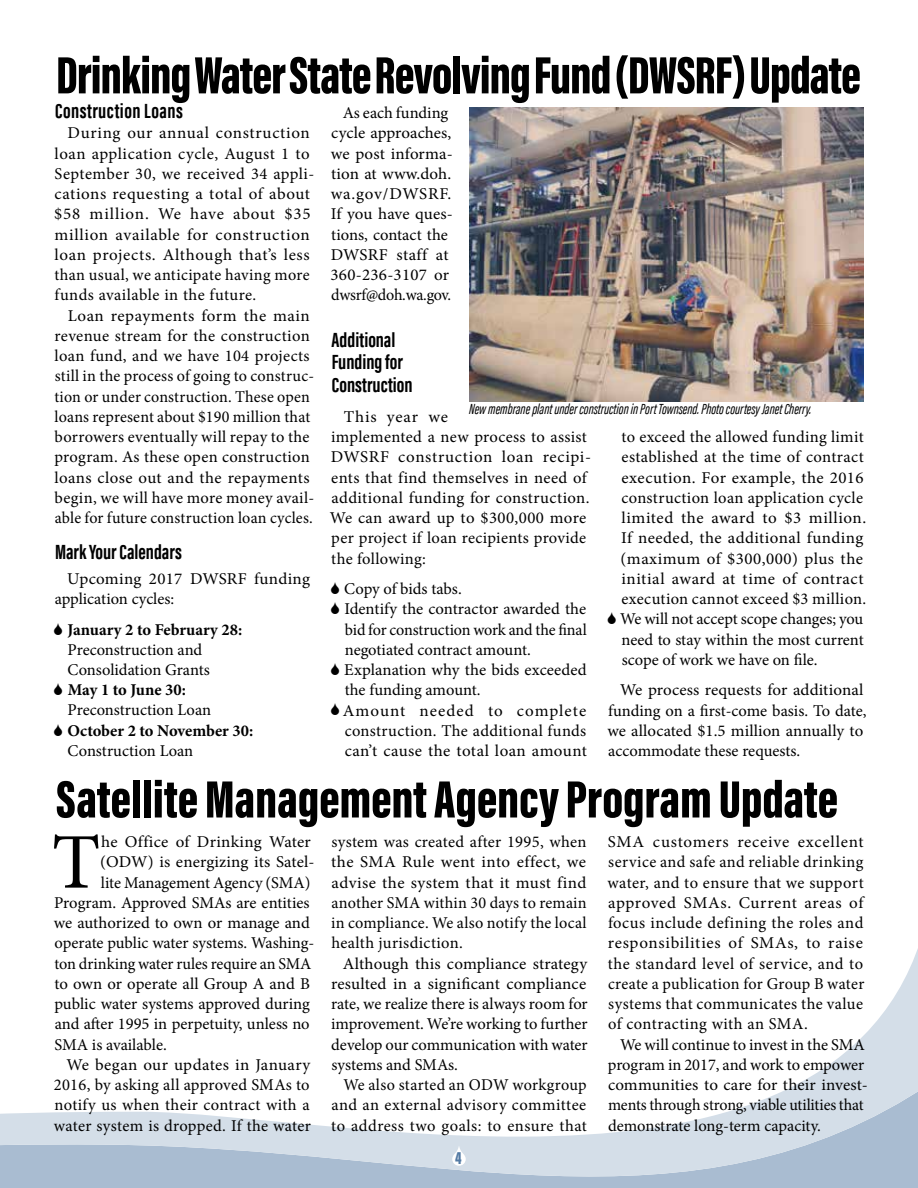
<style>
.page{position:relative;width:918px;height:1188px;background:#fff}
.page>*{position:absolute;margin:0;border:0;box-sizing:border-box;transform-origin:0 0}
.t1{font:78.75px "Minion Pro";color:#000}
.t2{font:900 54px "Acumin Pro Extra Cond";letter-spacing:-.005em;color:#000}
.t3{font:700 21px/22.5px "Acumin Pro Extra Cond";color:#000}
.t4{font:700 21px "Acumin Pro Extra Cond";letter-spacing:.02em;color:#000}
.t5{font:900 18px "Acumin Pro Extra Cond";color:#537aa4}
.t6{font:16.5px/20.2px "Minion Pro";letter-spacing:.01em;color:#000}
.t7{font:16.5px/20.2px "Minion Pro";letter-spacing:.03em;color:#000}
.t8{font:700 16.5px "Minion Pro";letter-spacing:-.005em;color:#000}
.t9{font:16.5px "Minion Pro";letter-spacing:-.01em;color:#000}
.t10{font:italic 15px "Acumin Pro Extra Cond";color:#000}
</style>
<div class="page">
<img style="left:469px;top:107px;width:395px;height:295px">
<svg style="left:0;top:949px;width:918px;height:239px"></svg>
<svg style="left:452px;top:1145px;width:14px;height:21px"></svg>
<h2 class="t2" style="left:56px;top:42px;width:806px">Drinking Water State Revolving Fund (DWSRF) Update</h2>
<p class="t4" style="left:55px;top:98px;width:129px">Construction Loans</p>
<p class="t7" style="left:54px;top:123px;width:262px;text-indent:13px">During our annual construction loan application cycle, August 1 to September 30, we received 34 appli&shy;cations requesting a total of about $58 million. We have about $35 million available for construction loan projects. Although that’s less than usual, we anticipate having more funds available in the future.</p>
<p class="t6" style="left:54px;top:305px;width:261px;text-align:center">Loan repayments form the main revenue stream for the construction loan fund, and we have 104 projects still in the process of going to construc&shy;tion or under construction. These open loans represent about $190 million that borrowers eventually will repay to the program. As these open construction loans close out and the repayments begin, we will have more money avail&shy;able for future construction loan cycles.</p>
<p class="t3" style="left:55px;top:541px;width:128px">Mark Your Calendars</p>
<p class="t6" style="left:55px;top:569px;width:257px;text-indent:13px">Upcoming 2017 DWSRF funding application cycles:</p>
<p class="t8" style="left:68px;top:618px;width:176px">January 2 to February 28:</p>
<p class="t6" style="left:68px;top:639px;width:144px">Preconstruction and<br>Consolidation Grants</p>
<p class="t8" style="left:68px;top:678px;width:120px">May 1 to June 30:</p>
<p class="t6" style="left:68px;top:700px;width:145px">Preconstruction Loan</p>
<p class="t8" style="left:68px;top:719px;width:187px">October 2 to November 30:</p>
<p class="t6" style="left:68px;top:741px;width:127px">Construction Loan</p>
<p class="t6" style="left:331px;top:103px;width:124px;text-align:center">As each funding cycle approaches, we post informa&shy;tion at www.doh. wa.gov/DWSRF.<br>If you have ques&shy;tions, contact the<br>DWSRF staff at<br>360-236-3107 or dwsrf@doh.wa.gov.</p>
<p class="t3" style="left:331px;top:328px;width:83px">Additional<br>Funding for<br>Construction</p>
<p class="t6" style="left:330px;top:407px;width:263px;text-indent:14px">This year we<br>implemented a new process to assist<br>DWSRF construction loan recipi&shy;ents that find themselves in need of additional funding for construction.<br>We can award up to $300,000 more per project if loan recipients provide the following:</p>
<p class="t6" style="left:343px;top:579px;width:246px">Copy of bids tabs.<br>Identify the contractor awarded the bid for construction work and the final negotiated contract amount.<br>Explanation why the bids exceeded the funding amount.<br>Amount needed to complete construction. The additional funds can’t cause the total loan amount</p>
<p class="t10" style="left:469px;top:400px;width:344px">New membrane plant under construction in Port Townsend. Photo courtesy Janet Cherry.</p>
<p class="t6" style="left:620px;top:427px;width:248px">to exceed the allowed funding limit established at the time of contract execution. For example, the 2016 construction loan application cycle limited the award to $3 million.<br>If needed, the additional funding (maximum of $300,000) plus the initial award at time of contract execution cannot exceed $3 million.<br>We will not accept scope changes; you need to stay within the most current scope of work we have on file.</p>
<p class="t6" style="left:607px;top:680px;width:260px;text-indent:13px">We process requests for additional funding on a first-come basis. To date, we allocated $1.5 million annually to accommodate these requests.</p>
<h2 class="t2" style="left:56px;top:766px;width:784px">Satellite Management Agency Program Update</h2>
<h1 class="t1" style="left:52px;top:810px;width:50px">T</h1>
<p class="t6" style="left:101px;top:832px;width:211px">he Office of Drinking Water</p>
<p class="t6" style="left:331px;top:832px;width:257px;text-align:justify">system was created after 1995, when the SMA Rule went into effect, we advise the system that it must find another SMA within 30 days to remain in compliance. We also notify the local health jurisdiction.</p>
<p class="t6" style="left:331px;top:953px;width:258px;text-align:justify;text-indent:12px">Although this compliance strategy resulted in a significant compliance rate, we realize there is always room for improvement. We’re working to further develop our communication with water systems and SMAs.</p>
<p class="t6" style="left:331px;top:1075px;width:257px;text-align:justify;text-indent:12px">We also started an ODW workgroup and an external advisory committee to address two goals: to ensure that</p>
<p class="t6" style="left:607px;top:832px;width:258px;text-align:justify">SMA customers receive excellent service and safe and reliable drinking water, and to ensure that we support approved SMAs. Current areas of focus include defining the roles and responsibilities of SMAs, to raise the standard level of service, and to create a publication for Group B water systems that communicates the value of contracting with an SMA.</p>
<p class="t6" style="left:608px;top:1034px;width:262px;text-indent:12px">We will continue to invest in the SMA program in 2017, and work to empower communities to care for their invest&shy;ments through strong, viable utilities that demonstrate long-term capacity.</p>
<p class="t6" style="left:100px;top:852px;width:216px">(ODW) is energizing its Satel-</p>
<p class="t6" style="left:101px;top:872px;width:211px">lite Management Agency (SMA)</p>
<p class="t9" style="left:54px;top:892px;width:257px">Program. Approved SMAs are entities</p>
<p class="t6" style="left:54px;top:913px;width:257px">we authorized to own or manage and</p>
<p class="t6" style="left:55px;top:933px;width:261px">operate public water systems. Washing-</p>
<p class="t6" style="left:54px;top:953px;width:258px">ton drinking water rules require an SMA</p>
<p class="t6" style="left:54px;top:974px;width:257px">to own or operate all Group A and B</p>
<p class="t6" style="left:54px;top:994px;width:257px">public water systems approved during</p>
<p class="t6" style="left:55px;top:1014px;width:256px">and after 1995 in perpetuity, unless no</p>
<p class="t6" style="left:55px;top:1034px;width:114px">SMA is available.</p>
<p class="t6" style="left:67px;top:1055px;width:245px">We began our updates in January</p>
<p class="t6" style="left:54px;top:1075px;width:257px">2016, by asking all approved SMAs to</p>
<p class="t6" style="left:54px;top:1095px;width:257px">notify us when their contract with a</p>
<p class="t6" style="left:54px;top:1115px;width:258px">water system is dropped. If the water</p>
<p class="t5" style="left:455px;top:1147px;width:8px">4</p>
</div>
